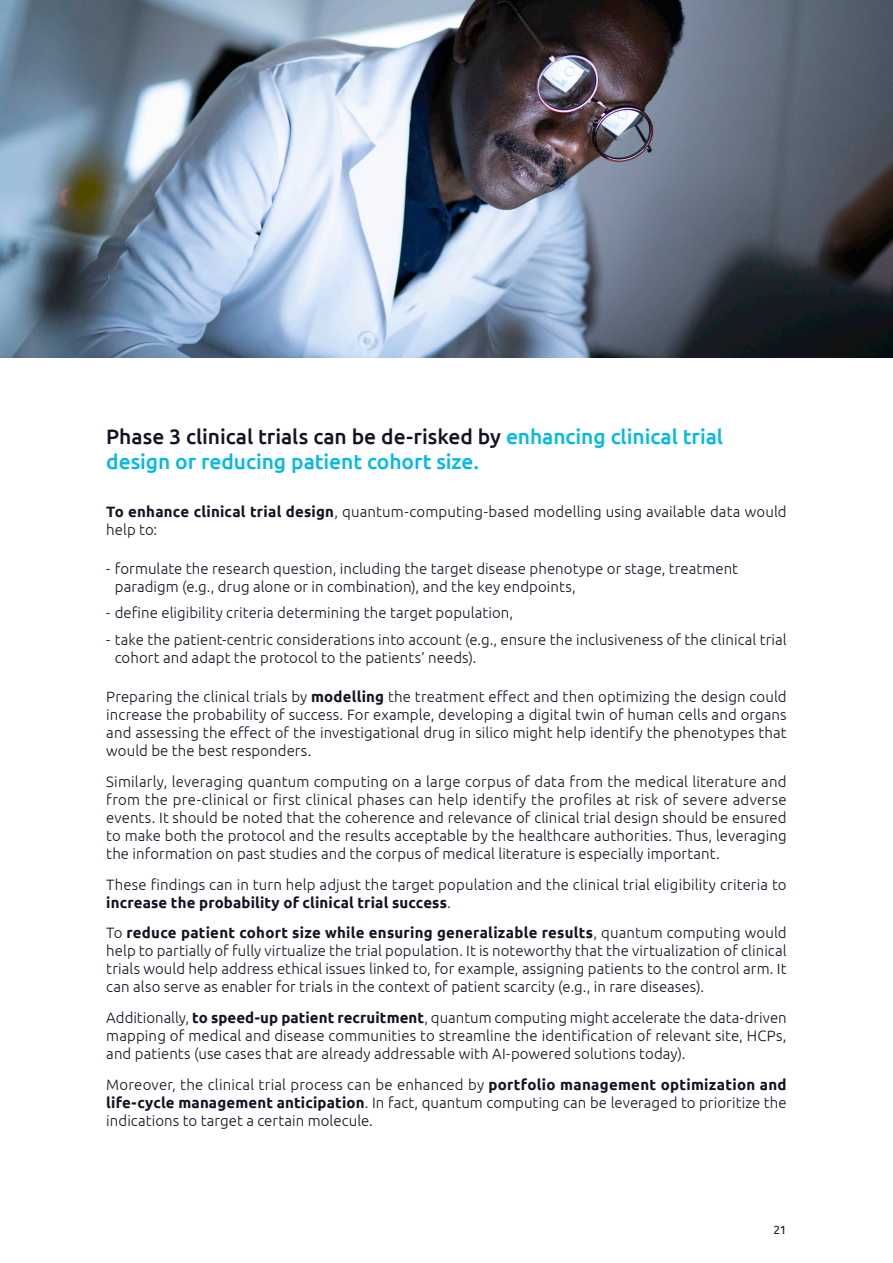
<style>
.page{position:relative;width:893px;height:1263px;background:#fff}
.page>*{position:absolute;margin:0;border:0;box-sizing:border-box;transform-origin:0 0}
.Chapeau{font:500 21px/25.2px "Ubuntu";letter-spacing:-.005em;color:#00b9e7}
.Textes{font:300 15px/18px "Ubuntu";letter-spacing:.005em;color:#121423;text-align:justify}
.t1{font:12px "Ubuntu";color:#121423}
.s1{color:#121423}
.s2{font-weight:700}
</style>
<div class="page">
<img style="left:0;top:0;width:893px;height:357px">
<p class="Chapeau" style="left:106px;top:423px;width:618px"><span class="s1">Phase 3 clinical trials can be de-risked by</span> enhancing clinical trial design or reducing patient cohort size.</p>
<p class="Textes" style="left:106px;top:502px;width:682px"><span class="s2">To enhance clinical trial design</span>, quantum-computing-based modelling using available data would help to:</p>
<p class="Textes" style="left:115px;top:559px;width:625px;text-indent:-9px">- formulate the research question, including the target disease phenotype or stage, treatment paradigm (e.g., drug alone or in combination), and the key endpoints,</p>
<p class="Textes" style="left:106px;top:604px;width:409px">- define eligibility criteria determining the target population,</p>
<p class="Textes" style="left:115px;top:630px;width:673px;text-indent:-9px">- take the patient-centric considerations into account (e.g., ensure the inclusiveness of the clinical trial cohort and adapt the protocol to the patients’ needs).</p>
<p class="Textes" style="left:106px;top:687px;width:682px">Preparing the clinical trials by <span class="s2">modelling</span> the treatment effect and then optimizing the design could increase the probability of success. For example, developing a digital twin of human cells and organs and assessing the effect of the investigational drug in silico might help identify the phenotypes that would be the best responders.</p>
<p class="Textes" style="left:106px;top:772px;width:682px">Similarly, leveraging quantum computing on a large corpus of data from the medical literature and from the pre-clinical or first clinical phases can help identify the profiles at risk of severe adverse events. It should be noted that the coherence and relevance of clinical trial design should be ensured to make both the protocol and the results acceptable by the healthcare authorities. Thus, leveraging the information on past studies and the corpus of medical literature is especially important.</p>
<p class="Textes" style="left:106px;top:875px;width:682px">These findings can in turn help adjust the target population and the clinical trial eligibility criteria to <span class="s2">increase the probability of clinical trial success</span>.</p>
<p class="Textes" style="left:106px;top:924px;width:682px">To <span class="s2">reduce patient cohort size while ensuring generalizable results</span>, quantum computing would help to partially of fully virtualize the trial population. It is noteworthy that the virtualization of clinical trials would help address ethical issues linked to, for example, assigning patients to the control arm. It can also serve as enabler for trials in the context of patient scarcity (e.g., in rare diseases).</p>
<p class="Textes" style="left:106px;top:1008px;width:682px">Additionally, <span class="s2">to speed-up patient recruitment</span>, quantum computing might accelerate the data-driven mapping of medical and disease communities to streamline the identification of relevant site, HCPs, and patients (use cases that are already addressable with AI-powered solutions today).</p>
<p class="Textes" style="left:106px;top:1075px;width:682px">Moreover, the clinical trial process can be enhanced by <span class="s2">portfolio management optimization and life-cycle management anticipation</span>. In fact, quantum computing can be leveraged to prioritize the indications to target a certain molecule.</p>
<p class="t1" style="left:773px;top:1222px;width:15px">21</p>
</div>
